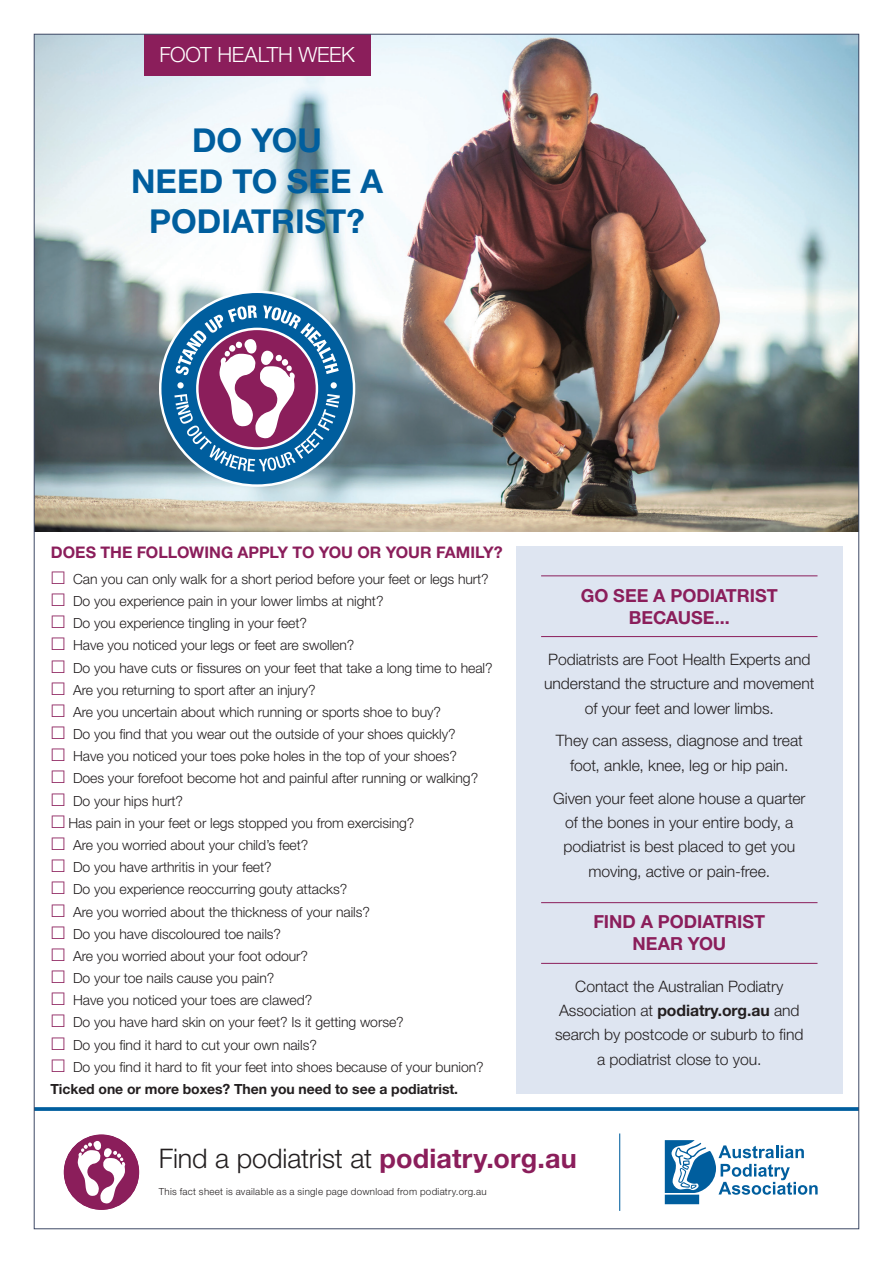
<style>
.page{position:relative;width:893px;height:1263px;background:#fff}
.page>*{position:absolute;margin:0;border:0;box-sizing:border-box;transform-origin:0 0}
.t1{font:700 33px/40.3px "Helvetica Neue LT Std";color:#005e9e;text-align:center}
.t2{font:300 27px "Helvetica Neue LT Std";letter-spacing:-.005em;color:#231f20}
.t3{font:300 21px "Helvetica Neue LT Std";letter-spacing:-.015em;color:#fff}
.t4{font:700 18px/22px "Helvetica Neue LT Std";color:#8b1e5b;text-align:center}
.t5{font:700 16.05px "Helvetica Neue LT Std";color:#8b1e5b}
.t6{font:300 15.75px/24.3px "Helvetica Neue LT Std";letter-spacing:-.005em;color:#231f20;text-align:center}
.t7{font:300 13.95px "Helvetica Neue LT Std";letter-spacing:-.005em;color:#231f20}
.t8{font:700 13.95px "Helvetica Neue LT Std";letter-spacing:-.005em;color:#231f20}
.t9{font:300 9.75px "Helvetica Neue LT Std";letter-spacing:.03em;color:#231f20}
.s1{font-weight:700}
.s2{font-weight:700;color:#8b1e5b}
</style>
<div class="page">
<img style="left:36px;top:36px;width:821px;height:495px">
<svg style="left:665px;top:1140px;width:153px;height:64px"></svg>
<hr style="left:619px;top:1133px;width:1px;height:78px;background:#005e9e">
<div style="left:64px;top:1134px;width:75px;height:76px;background:#8b1e5b;border-radius:50%"></div>
<svg style="left:78px;top:1141px;width:47px;height:63px"></svg>
<svg style="left:36px;top:1107px;width:821px;height:4px;background:#0f67a3"></svg>
<svg style="left:159px;top:291px;width:196px;height:196px"></svg>
<div style="left:144px;top:34px;width:226px;height:41px;background:#8b1e5b"></div>
<div style="left:516px;top:546px;width:327px;height:548px;background:#dee5f1"></div>
<hr style="left:541px;top:576px;width:276px;height:1px;background:#8b1e5b">
<hr style="left:541px;top:636px;width:276px;height:1px;background:#8b1e5b">
<hr style="left:541px;top:902px;width:276px;height:1px;background:#8b1e5b">
<hr style="left:541px;top:963px;width:276px;height:1px;background:#8b1e5b">
<h3 class="t3" style="left:159px;top:42px;width:197px">FOOT HEALTH WEEK</h3>
<h1 class="t1" style="left:131px;top:120px;width:254px">DO YOU<br>NEED TO SEE A<br>PODIATRIST?</h1>
<p class="t5" style="left:51px;top:542px;width:453px">DOES THE FOLLOWING APPLY TO YOU OR YOUR FAMILY?</p>
<p class="t7" style="left:73px;top:570px;width:417px">Can you can only walk for a short period before your feet or legs hurt?</p>
<p class="t7" style="left:73px;top:592px;width:312px">Do you experience pain in your lower limbs at night?</p>
<p class="t7" style="left:73px;top:615px;width:236px">Do you experience tingling in your feet?</p>
<p class="t7" style="left:73px;top:637px;width:283px">Have you noticed your legs or feet are swollen?</p>
<p class="t7" style="left:73px;top:659px;width:421px">Do you have cuts or fissures on your feet that take a long time to heal?</p>
<p class="t7" style="left:73px;top:681px;width:244px">Are you returning to sport after an injury?</p>
<p class="t7" style="left:73px;top:703px;width:369px">Are you uncertain about which running or sports shoe to buy?</p>
<p class="t7" style="left:73px;top:725px;width:384px">Do you find that you wear out the outside of your shoes quickly?</p>
<p class="t7" style="left:73px;top:748px;width:385px">Have you noticed your toes poke holes in the top of your shoes?</p>
<p class="t7" style="left:73px;top:770px;width:407px">Does your forefoot become hot and painful after running or walking?</p>
<p class="t7" style="left:73px;top:792px;width:112px">Do your hips hurt?</p>
<p class="t7" style="left:69px;top:814px;width:347px">Has pain in your feet or legs stopped you from exercising?</p>
<p class="t7" style="left:73px;top:836px;width:237px">Are you worried about your child’s feet?</p>
<p class="t7" style="left:73px;top:859px;width:200px">Do you have arthritis in your feet?</p>
<p class="t7" style="left:73px;top:881px;width:276px">Do you experience reoccurring gouty attacks?</p>
<p class="t7" style="left:73px;top:903px;width:298px">Are you worried about the thickness of your nails?</p>
<p class="t7" style="left:73px;top:925px;width:209px">Do you have discoloured toe nails?</p>
<p class="t7" style="left:73px;top:947px;width:236px">Are you worried about your foot odour?</p>
<p class="t7" style="left:73px;top:969px;width:203px">Do your toe nails cause you pain?</p>
<p class="t7" style="left:73px;top:992px;width:241px">Have you noticed your toes are clawed?</p>
<p class="t7" style="left:73px;top:1014px;width:332px">Do you have hard skin on your feet? Is it getting worse?</p>
<p class="t7" style="left:73px;top:1036px;width:245px">Do you find it hard to cut your own nails?</p>
<p class="t7" style="left:73px;top:1058px;width:412px">Do you find it hard to fit your feet into shoes because of your bunion?</p>
<p class="t8" style="left:50px;top:1080px;width:409px">Ticked one or more boxes? Then you need to see a podiatrist.</p>
<p class="t4" style="left:581px;top:584px;width:198px">GO SEE A PODIATRIST<br>BECAUSE...</p>
<p class="t6" style="left:544px;top:647px;width:272px">Podiatrists are Foot Health Experts and understand the structure and movement of your feet and lower limbs.</p>
<p class="t6" style="left:556px;top:728px;width:249px">They can assess, diagnose and treat foot, ankle, knee, leg or hip pain.</p>
<p class="t6" style="left:553px;top:785px;width:254px">Given your feet alone house a quarter of the bones in your entire body, a podiatrist is best placed to get you moving, active or pain-free.</p>
<p class="t4" style="left:593px;top:910px;width:173px">FIND A PODIATRIST<br>NEAR YOU</p>
<p class="t6" style="left:555px;top:974px;width:250px">Contact the Australian Podiatry<br>Association at <span class="s1">podiatry.org.au</span> and search by postcode or suburb to find a podiatrist close to you.</p>
<h2 class="t2" style="left:159px;top:1142px;width:419px">Find a podiatrist at <span class="s2">podiatry.org.au</span></h2>
<p class="t9" style="left:159px;top:1186px;width:329px">This fact sheet is available as a single page download from podiatry.org.au</p>
</div>
